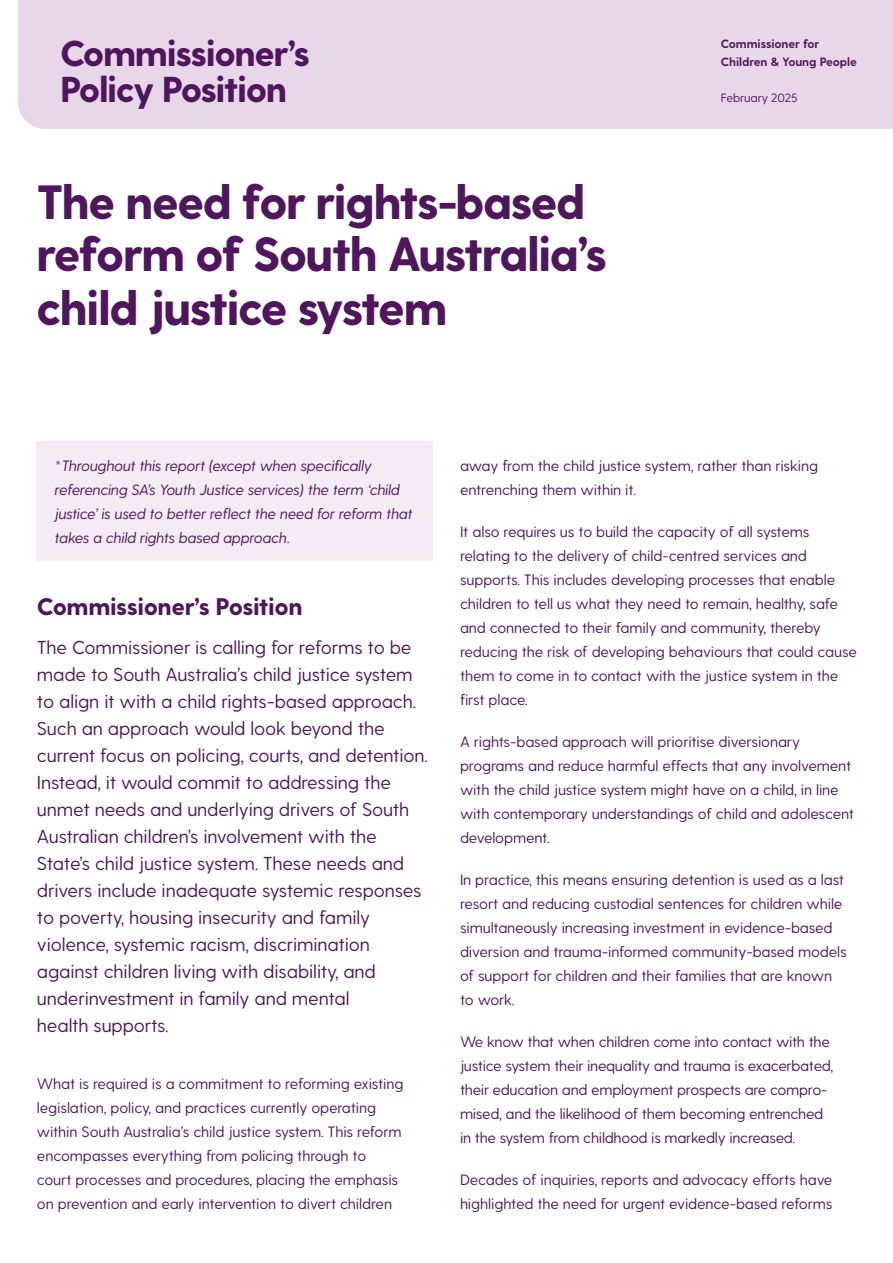
<style>
.page{position:relative;width:893px;height:1263px;background:#fff}
.page>*{position:absolute;margin:0;border:0;box-sizing:border-box;transform-origin:0 0}
.Heading_1{font:800 48px/53.2px "Greycliff CF";letter-spacing:-.04em;color:#4f165e}
.Document_Title_Cover{font:800 36px/36px "Greycliff CF";letter-spacing:-.04em;color:#4f165e}
.Heading_2{font:800 24px "Greycliff CF";letter-spacing:-.02em;color:#4f165e}
.Paragraph_Intro{font:18.75px/27px "Greycliff CF";letter-spacing:-.01em;color:#4f165e}
.Paragraph_Standard{font:15px/24px "Greycliff CF";letter-spacing:-.01em;color:#4f165e}
.Paragraph_Standard-2{font:italic 15px/24px "Greycliff CF";letter-spacing:-.01em;color:#4f165e}
.t1{font:700 12px "Greycliff CF";letter-spacing:-.01em;color:#4f165e}
.t2{font:12px "Greycliff CF";letter-spacing:-.01em;color:#4f165e}
</style>
<div class="page">
<div style="left:36px;top:441px;width:397px;height:120px;background:#f4ebf4"></div>
<div style="left:18px;top:0;width:875px;height:129px;background:#e8d6e9"></div>
<p class="Document_Title_Cover" style="left:60px;top:37px;width:251px">Commissioner’s<br>Policy Position</p>
<p class="Heading_1" style="left:36px;top:178px;width:573px">The need for rights-based reform of South Australia’s child justice system</p>
<p class="t1" style="left:721px;top:36px;width:100px">Commissioner for</p>
<p class="t1" style="left:721px;top:54px;width:138px">Children &amp; Young People</p>
<p class="t2" style="left:721px;top:91px;width:78px">February 2025</p>
<p class="Paragraph_Standard-2" style="left:55px;top:453px;width:359px">*Throughout this report (except when specifically referencing SA’s Youth Justice services) the term ‘child justice’ is used to better reflect the need for reform that takes a child rights based approach.</p>
<p class="Heading_2" style="left:37px;top:592px;width:267px">Commissioner’s Position</p>
<p class="Paragraph_Intro" style="left:37px;top:634px;width:392px">The Commissioner is calling for reforms to be made to South Australia’s child justice system to align it with a child rights-based approach.<br>Such an approach would look beyond the current focus on policing, courts, and detention.<br>Instead, it would commit to addressing the unmet needs and underlying drivers of South Australian children’s involvement with the State’s child justice system. These needs and drivers include inadequate systemic responses to poverty, housing insecurity and family violence, systemic racism, discrimination against children living with disability, and underinvestment in family and mental<br>health supports.</p>
<p class="Paragraph_Standard" style="left:37px;top:1072px;width:368px">What is required is a commitment to reforming existing legislation, policy, and practices currently operating within South Australia’s child justice system. This reform encompasses everything from policing through to court processes and procedures, placing the emphasis on prevention and early intervention to divert children</p>
<p class="Paragraph_Standard" style="left:460px;top:454px;width:360px">away from the child justice system, rather than risking entrenching them within it.</p>
<p class="Paragraph_Standard" style="left:460px;top:520px;width:398px">It also requires us to build the capacity of all systems relating to the delivery of child-centred services and supports. This includes developing processes that enable children to tell us what they need to remain, healthy, safe and connected to their family and community, thereby reducing the risk of developing behaviours that could cause them to come in to contact with the justice system in the first place.</p>
<p class="Paragraph_Standard" style="left:460px;top:730px;width:396px">A rights-based approach will prioritise diversionary programs and reduce harmful effects that any involvement with the child justice system might have on a child, in line with contemporary understandings of child and adolescent development.</p>
<p class="Paragraph_Standard" style="left:460px;top:868px;width:388px">In practice, this means ensuring detention is used as a last resort and reducing custodial sentences for children while simultaneously increasing investment in evidence-based diversion and trauma-informed community-based models of support for children and their families that are known to work.</p>
<p class="Paragraph_Standard" style="left:460px;top:1030px;width:375px">We know that when children come into contact with the justice system their inequality and trauma is exacerbated, their education and employment prospects are compro&shy;mised, and the likelihood of them becoming entrenched in the system from childhood is markedly increased.</p>
<p class="Paragraph_Standard" style="left:460px;top:1168px;width:374px">Decades of inquiries, reports and advocacy efforts have highlighted the need for urgent evidence-based reforms</p>
</div>
